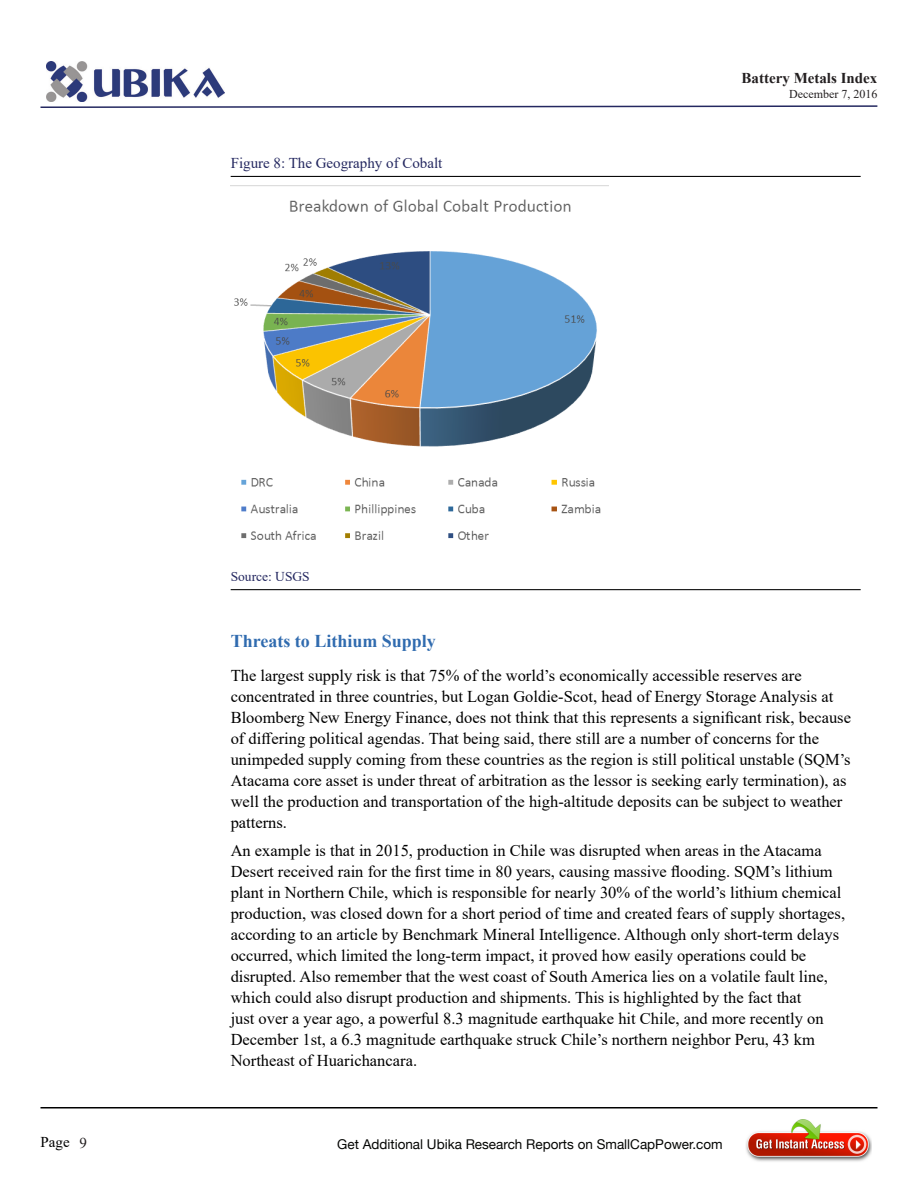
<style>
.page{position:relative;width:918px;height:1188px;background:#fff}
.page>*{position:absolute;margin:0;border:0;box-sizing:border-box;transform-origin:0 0}
.Heading_2{font:700 18px "Times New Roman";color:#306baf}
.Heading_2-2{font:16.5px/21px "Times New Roman";color:#000}
.Body_text{font:15px "Times New Roman";color:#242860}
.t1{font:700 15px "Times New Roman";color:#231f20}
.t2{font:15px "Times New Roman";color:#000}
.t3{font:13.5px "Helvetica Neue";color:#040503}
.Body_text-2{font:13.5px "Times New Roman";color:#242860}
.t4{font:12px "Times New Roman";color:#231f20}
.s1{color:#231f20}
</style>
<div class="page">
<img style="left:47px;top:61px;width:178px;height:41px">
<svg style="left:40px;top:105px;width:838px;height:3px"></svg>
<hr style="left:40px;top:1107px;width:838px;height:1px;background:#000">
<img style="left:746px;top:1120px;width:126px;height:42px">
<hr style="left:231px;top:176px;width:630px;height:1px;background:#000">
<hr style="left:231px;top:589px;width:630px;height:1px;background:#000">
<img style="left:231px;top:185px;width:378px;height:355px">
<p class="Body_text" style="left:231px;top:152px;width:213px">Figure 8: The Geography of Cobalt</p>
<p class="Body_text-2" style="left:231px;top:567px;width:81px">Source: USGS</p>
<p class="t1" style="left:742px;top:68px;width:137px">Battery Metals Index</p>
<p class="t4" style="left:789px;top:85px;width:90px">December 7, 2016</p>
<p class="Heading_2" style="left:231px;top:628px;width:207px">Threats to Lithium Supply</p>
<p class="Heading_2-2" style="left:231px;top:665px;width:622px">The largest supply risk is that 75% of the world’s economically accessible reserves are concentrated in three countries, but Logan Goldie-Scot, head of Energy Storage Analysis at Bloomberg New Energy Finance, does not think that this represents a significant risk, because of differing political agendas. That being said, there still are a number of concerns for the unimpeded supply coming from these countries as the region is still political unstable (SQM’s Atacama core asset is under threat of arbitration as the lessor is seeking early termination), as well the production and transportation of the high-altitude deposits can be subject to weather patterns.</p>
<p class="Heading_2-2" style="left:231px;top:839px;width:616px">An example is that in 2015, production in Chile was disrupted when areas in the Atacama Desert received rain for the first time in 80 years, causing massive flooding. SQM’s lithium plant in Northern Chile, which is responsible for nearly 30% of the world’s lithium chemical production, was closed down for a short period of time and created fears of supply shortages, according to an article by Benchmark Mineral Intelligence. Although only short-term delays occurred, which limited the long-term impact, it proved how easily operations could be disrupted. Also remember that the west coast of South America lies on a volatile fault line, which could also disrupt production and shipments. This is highlighted by the fact that<br>just over a year ago, a powerful 8.3 magnitude earthquake hit Chile, and more recently on December 1st, a 6.3 magnitude earthquake struck Chile’s northern neighbor Peru, 43 km Northeast of Huarichancara.</p>
<p class="t2" style="left:40px;top:1132px;width:48px">Page <span class="s1">9</span></p>
<p class="t3" style="left:337px;top:1136px;width:387px">Get Additional Ubika Research Reports on SmallCapPower.com</p>
</div>
